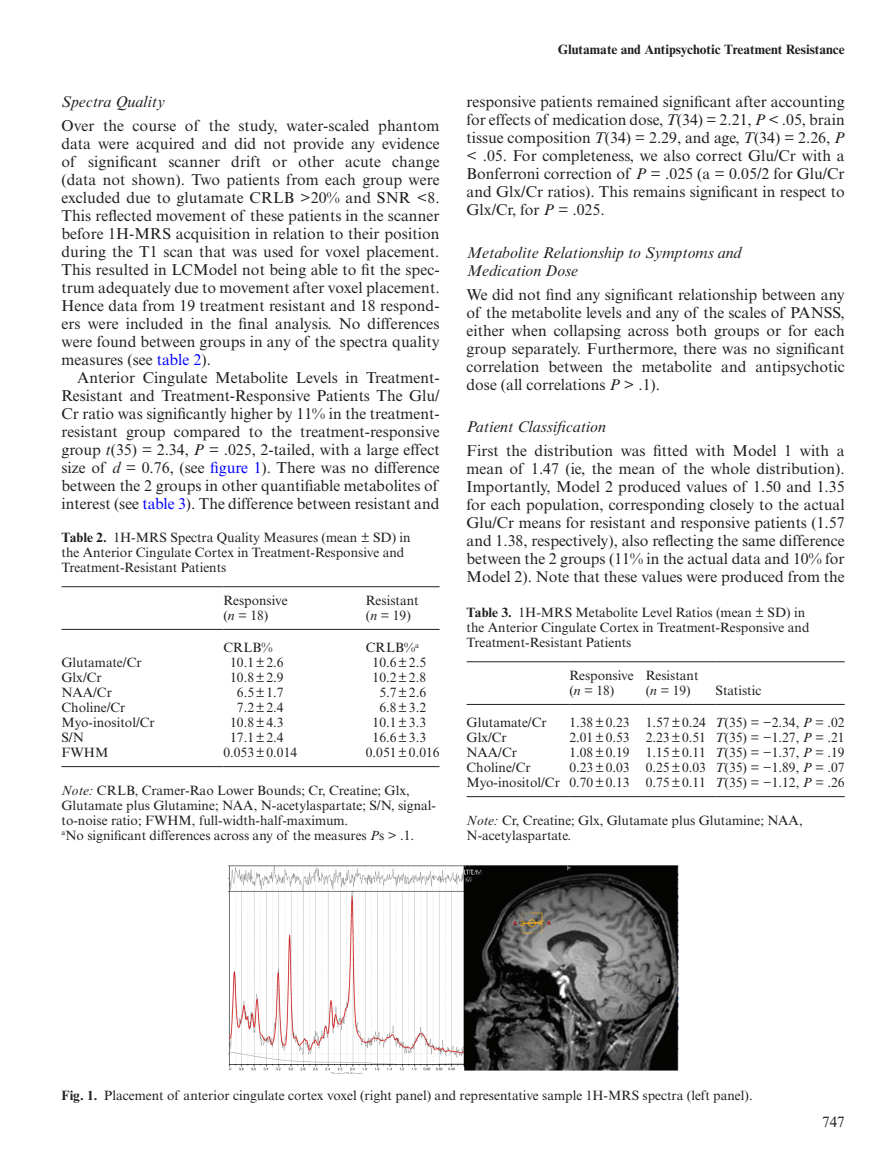
<style>
.page{position:relative;width:891px;height:1175px;background:#fff}
.page>*{position:absolute;margin:0;border:0;box-sizing:border-box;transform-origin:0 0}
.t1{font:15.75px/18px "Times New Roman MT Std";color:#231f20;text-align:justify}
.t2{font:italic 15.75px/18px "Times New Roman MT Std";color:#231f20}
.t3{font:15px "Times New Roman MT Std";color:#231f20}
.t4{font:13.5px/15px "Times New Roman MT Std";color:#231f20}
.t5{font:700 13.5px "Times New Roman MT Std";color:#231f20}
.s1{color:#00f}
.s2{font-style:italic}
.s3{font-weight:700}
</style>
<div class="page">
<hr style="left:62px;top:586px;width:161px;height:1px;background:#231f20">
<hr style="left:62px;top:629px;width:161px;height:1px;background:#231f20">
<hr style="left:223px;top:586px;width:143px;height:1px;background:#231f20">
<hr style="left:223px;top:629px;width:143px;height:1px;background:#231f20">
<hr style="left:366px;top:586px;width:74px;height:1px;background:#231f20">
<hr style="left:366px;top:629px;width:74px;height:1px;background:#231f20">
<hr style="left:62px;top:766px;width:161px;height:1px;background:#231f20">
<hr style="left:223px;top:766px;width:143px;height:1px;background:#231f20">
<hr style="left:366px;top:766px;width:74px;height:1px;background:#231f20">
<hr style="left:467px;top:661px;width:102px;height:1px;background:#231f20">
<hr style="left:467px;top:704px;width:102px;height:1px;background:#231f20">
<hr style="left:569px;top:661px;width:77px;height:1px;background:#231f20">
<hr style="left:569px;top:704px;width:77px;height:1px;background:#231f20">
<hr style="left:646px;top:661px;width:69px;height:1px;background:#231f20">
<hr style="left:646px;top:704px;width:69px;height:1px;background:#231f20">
<hr style="left:715px;top:661px;width:130px;height:1px;background:#231f20">
<hr style="left:715px;top:704px;width:130px;height:1px;background:#231f20">
<hr style="left:467px;top:796px;width:102px;height:1px;background:#231f20">
<hr style="left:569px;top:796px;width:77px;height:1px;background:#231f20">
<hr style="left:646px;top:796px;width:69px;height:1px;background:#231f20">
<hr style="left:715px;top:796px;width:130px;height:1px;background:#231f20">
<img style="left:228px;top:865px;width:450px;height:208px">
<p class="t2" style="left:62px;top:92px;width:105px">Spectra Quality</p>
<p class="t1" style="left:62px;top:116px;width:380px">Over the course of the study, water-scaled phantom data were acquired and did not provide any evidence of significant scanner drift or other acute change (data not shown). Two patients from each group were excluded due to glutamate CRLB &gt;20% and SNR &lt;8.<br>This reflected movement of these patients in the scanner before 1H-MRS acquisition in relation to their position during the T1 scan that was used for voxel placement.<br>This resulted in LCModel not being able to fit the spec&shy;trum adequately due to movement after voxel placement.<br>Hence data from 19 treatment resistant and 18 respond&shy;ers were included in the final analysis. No differences were found between groups in any of the spectra quality measures (see <span class="s1">table 2</span>).</p>
<p class="t1" style="left:62px;top:368px;width:380px;text-indent:16px">Anterior Cingulate Metabolite Levels in Treatment-Resistant and Treatment-Responsive Patients The Glu/ Cr ratio was significantly higher by 11% in the treatment&shy;resistant group compared to the treatment-responsive group <span class="s2">t</span>(35) = 2.34, <span class="s2">P</span> = .025, 2-tailed, with a large effect size of <span class="s2">d</span> = 0.76, (see <span class="s1">figure 1</span>). There was no difference between the 2 groups in other quantifiable metabolites of interest (see <span class="s1">table 3</span>). The difference between resistant and</p>
<p class="t4" style="left:62px;top:530px;width:351px"><span class="s3">Table 2.</span> 1H-MRS Spectra Quality Measures (mean ± SD) in the Anterior Cingulate Cortex in Treatment-Responsive and<br>Treatment-Resistant Patients</p>
<p class="t4" style="left:223px;top:593px;width:66px">Responsive (<span class="s2">n</span> = 18)</p>
<p class="t4" style="left:366px;top:593px;width:54px">Resistant (<span class="s2">n</span> = 19)</p>
<p class="t4" style="left:223px;top:640px;width:51px">CRLB%</p>
<p class="t4" style="left:366px;top:640px;width:55px">CRLB%<sup>a</sup></p>
<p class="t4" style="left:62px;top:655px;width:82px">Glutamate/Cr</p>
<p class="t4" style="left:230px;top:655px;width:55px">10.1±2.6</p>
<p class="t4" style="left:373px;top:655px;width:55px">10.6±2.5</p>
<p class="t4" style="left:62px;top:670px;width:42px">Glx/Cr</p>
<p class="t4" style="left:230px;top:670px;width:55px">10.8±2.9</p>
<p class="t4" style="left:373px;top:670px;width:55px">10.2±2.8</p>
<p class="t4" style="left:62px;top:685px;width:52px">NAA/Cr</p>
<p class="t4" style="left:237px;top:685px;width:48px">6.5±1.7</p>
<p class="t4" style="left:379px;top:685px;width:48px">5.7±2.6</p>
<p class="t4" style="left:62px;top:700px;width:65px">Choline/Cr</p>
<p class="t4" style="left:237px;top:700px;width:48px">7.2±2.4</p>
<p class="t4" style="left:379px;top:700px;width:48px">6.8±3.2</p>
<p class="t4" style="left:62px;top:715px;width:95px">Myo-inositol/Cr</p>
<p class="t4" style="left:230px;top:715px;width:55px">10.8±4.3</p>
<p class="t4" style="left:373px;top:715px;width:55px">10.1±3.3</p>
<p class="t4" style="left:62px;top:730px;width:24px">S/N</p>
<p class="t4" style="left:230px;top:730px;width:55px">17.1±2.4</p>
<p class="t4" style="left:373px;top:730px;width:55px">16.6±3.3</p>
<p class="t4" style="left:62px;top:745px;width:48px">FWHM</p>
<p class="t4" style="left:223px;top:745px;width:75px">0.053±0.014</p>
<p class="t4" style="left:366px;top:745px;width:75px">0.051±0.016</p>
<p class="t4" style="left:62px;top:782px;width:376px"><span class="s2">Note:</span> CRLB, Cramer-Rao Lower Bounds; Cr, Creatine; Glx, Glutamate plus Glutamine; NAA, N-acetylaspartate; S/N, signal&shy;to-noise ratio; FWHM, full-width-half-maximum.<br><sup>a</sup>No significant differences across any of the measures <span class="s2">P</span>s &gt; .1.</p>
<p class="t5" style="left:558px;top:41px;width:288px">Glutamate and Antipsychotic Treatment Resistance</p>
<p class="t1" style="left:466px;top:92px;width:380px">responsive patients remained significant after accounting for effects of medication dose, <span class="s2">T</span>(34) = 2.21, <span class="s2">P</span> &lt; .05, brain tissue composition <span class="s2">T</span>(34) = 2.29, and age, <span class="s2">T</span>(34) = 2.26, <span class="s2">P </span>&lt; .05. For completeness, we also correct Glu/Cr with a Bonferroni correction of <span class="s2">P</span> = .025 (a = 0.05/2 for Glu/Cr and Glx/Cr ratios). This remains significant in respect to Glx/Cr, for <span class="s2">P</span> = .025.</p>
<p class="t2" style="left:466px;top:244px;width:276px">Metabolite Relationship to Symptoms and<br>Medication Dose</p>
<p class="t1" style="left:466px;top:286px;width:380px">We did not find any significant relationship between any of the metabolite levels and any of the scales of PANSS, either when collapsing across both groups or for each group separately. Furthermore, there was no significant correlation between the metabolite and antipsychotic dose (all correlations <span class="s2">P</span> &gt; .1).</p>
<p class="t2" style="left:466px;top:418px;width:141px">Patient Classification</p>
<p class="t1" style="left:466px;top:442px;width:380px">First the distribution was fitted with Model 1 with a mean of 1.47 (ie, the mean of the whole distribution).<br>Importantly, Model 2 produced values of 1.50 and 1.35 for each population, corresponding closely to the actual Glu/Cr means for resistant and responsive patients (1.57 and 1.38, respectively), also reflecting the same difference between the 2 groups (11% in the actual data and 10% for Model 2). Note that these values were produced from the</p>
<p class="t4" style="left:467px;top:605px;width:344px"><span class="s3">Table 3.</span> 1H-MRS Metabolite Level Ratios (mean ± SD) in the Anterior Cingulate Cortex in Treatment-Responsive and<br>Treatment-Resistant Patients</p>
<p class="t4" style="left:569px;top:668px;width:66px">Responsive (<span class="s2">n</span> = 18)</p>
<p class="t4" style="left:646px;top:668px;width:54px">Resistant (<span class="s2">n</span> = 19)</p>
<p class="t4" style="left:715px;top:683px;width:47px">Statistic</p>
<p class="t4" style="left:467px;top:715px;width:82px">Glutamate/Cr</p>
<p class="t4" style="left:569px;top:715px;width:277px">1.38±0.23 1.57±0.24 <span class="s2">T</span>(35) = −2.34, <span class="s2">P</span> = .02</p>
<p class="t4" style="left:467px;top:730px;width:42px">Glx/Cr</p>
<p class="t4" style="left:569px;top:730px;width:277px">2.01±0.53 2.23±0.51 <span class="s2">T</span>(35) = −1.27, <span class="s2">P</span> = .21</p>
<p class="t4" style="left:467px;top:745px;width:52px">NAA/Cr</p>
<p class="t4" style="left:569px;top:745px;width:277px">1.08±0.19 1.15±0.11 <span class="s2">T</span>(35) = −1.37, <span class="s2">P</span> = .19</p>
<p class="t4" style="left:467px;top:760px;width:65px">Choline/Cr</p>
<p class="t4" style="left:467px;top:760px;width:379px;text-align:right">0.23±0.03 0.25±0.03 <span class="s2">T</span>(35) = −1.89, <span class="s2">P</span> = .07<br>Myo-inositol/Cr 0.70±0.13 0.75±0.11 <span class="s2">T</span>(35) = −1.12, <span class="s2">P</span> = .26</p>
<p class="t4" style="left:467px;top:812px;width:338px"><span class="s2">Note:</span> Cr, Creatine; Glx, Glutamate plus Glutamine; NAA,<br>N-acetylaspartate.</p>
<p class="t4" style="left:62px;top:1088px;width:693px"><span class="s3">Fig. 1.</span> Placement of anterior cingulate cortex voxel (right panel) and representative sample 1H-MRS spectra (left panel).</p>
<p class="t3" style="left:822px;top:1113px;width:24px">747</p>
</div>
